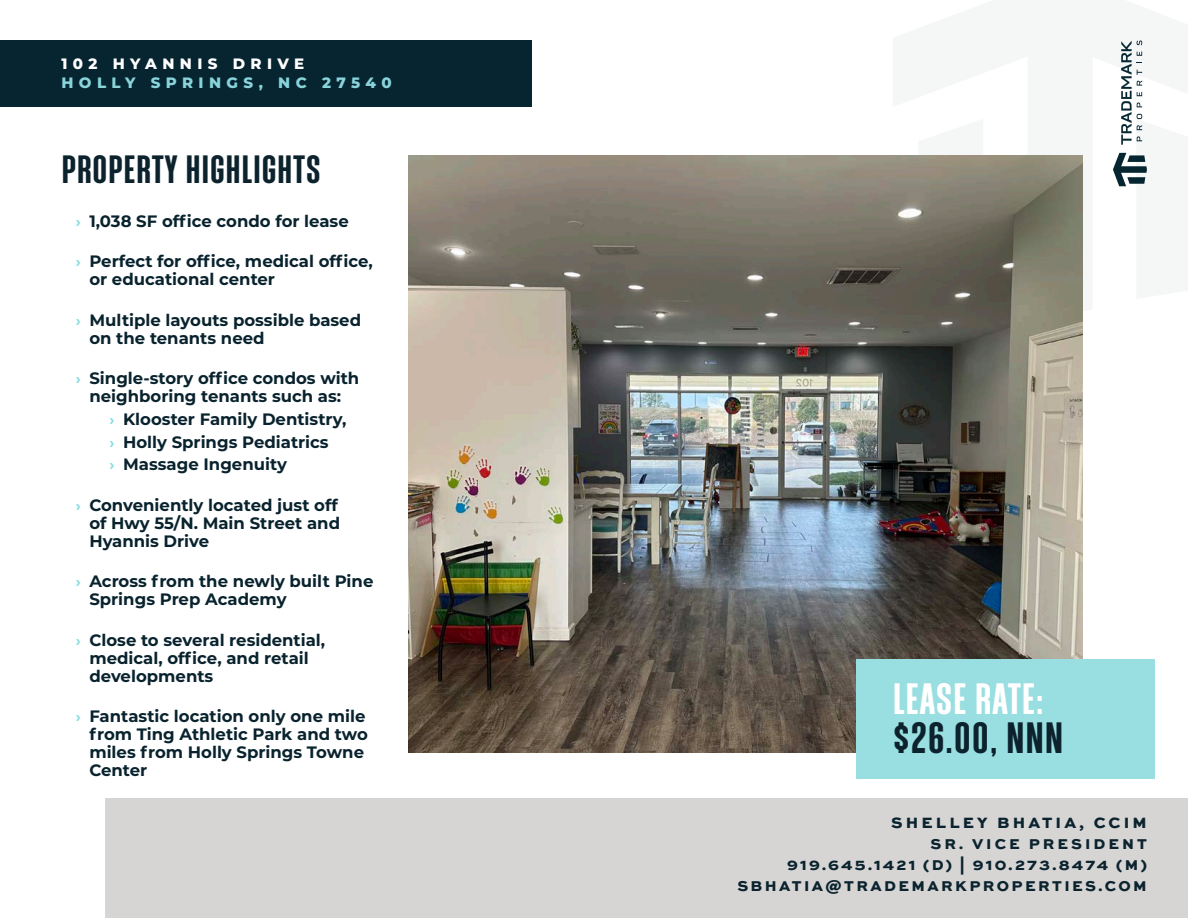
<style>
.page{position:relative;width:1188px;height:918px;background:#fff}
.page>*{position:absolute;margin:0;border:0;box-sizing:border-box;transform-origin:0 0}
.t1{font:700 38.25px "Athletic Condensed";letter-spacing:.02em;color:#fff}
.t2{font:700 38.25px "Athletic Condensed";letter-spacing:.02em;color:#0c232e}
.t3{font:700 34.5px "Athletic Condensed";letter-spacing:.02em;color:#0c232e}
.t4{font:700 16.5px/18px "Montserrat";color:#09232e}
.t5{font:15.75px "Sweet Sans Heavy SC";letter-spacing:.2em;color:#0b232e}
.t6{font:15px/21px "Sweet Sans Heavy SC";letter-spacing:.16em;color:#0b232e;text-align:right}
.t7{font:800 15px "Montserrat";letter-spacing:.36em;color:#89d3da}
.t8{font:800 15px "Montserrat";letter-spacing:.36em;color:#fff}
.s1{font-size:15px;color:#8cdee3}
</style>
<div class="page">
<div style="left:106px;top:798px;width:1082px;height:120px;background:#d6d5d4"></div>
<div style="left:0;top:40px;width:531px;height:67px;background:#062531"></div>
<svg style="left:1113px;top:40px;width:34px;height:147px"></svg>
<img style="left:408px;top:156px;width:674px;height:597px">
<div style="left:857px;top:659px;width:298px;height:120px;background:#99dee0"></div>
<p class="t8" style="left:62px;top:53px;width:244px">102 HYANNIS DRIVE</p>
<p class="t7" style="left:62px;top:72px;width:332px">HOLLY SPRINGS, NC 27540</p>
<p class="t3" style="left:62px;top:149px;width:260px">PROPERTY HIGHLIGHTS</p>
<p class="t4" style="left:76px;top:211px;width:274px"><span class="s1">›</span> 1,038 SF office condo for lease</p>
<p class="t4" style="left:89px;top:251px;width:285px;text-indent:-14px"><span class="s1">›</span> Perfect for office, medical office, or educational center</p>
<p class="t4" style="left:89px;top:310px;width:273px;text-indent:-14px"><span class="s1">›</span> Multiple layouts possible based on the tenants need</p>
<p class="t4" style="left:76px;top:369px;width:285px;text-align:center"><span class="s1">›</span> Single-story office condos with neighboring tenants such as:</p>
<p class="t4" style="left:110px;top:409px;width:238px"><span class="s1">›</span> Klooster Family Dentistry,</p>
<p class="t4" style="left:110px;top:432px;width:221px"><span class="s1">›</span> Holly Springs Pediatrics</p>
<p class="t4" style="left:110px;top:454px;width:179px"><span class="s1">›</span> Massage Ingenuity</p>
<p class="t4" style="left:89px;top:495px;width:252px;text-indent:-14px"><span class="s1">›</span> Conveniently located just off of Hwy 55/N. Main Street and<br>Hyannis Drive</p>
<p class="t4" style="left:89px;top:572px;width:286px;text-indent:-14px"><span class="s1">›</span> Across from the newly built Pine<br>Springs Prep Academy</p>
<p class="t4" style="left:89px;top:630px;width:237px;text-indent:-14px"><span class="s1">›</span> Close to several residential, medical, office, and retail developments</p>
<p class="t4" style="left:89px;top:707px;width:280px;text-indent:-14px"><span class="s1">›</span> Fantastic location only one mile from Ting Athletic Park and two miles from Holly Springs Towne<br>Center</p>
<p class="t1" style="left:893px;top:677px;width:153px">LEASE RATE:</p>
<p class="t2" style="left:893px;top:716px;width:172px">$26.00, NNN</p>
<p class="t5" style="left:891px;top:813px;width:257px">SHELLEY BHATIA, CCIM</p>
<p class="t6" style="left:737px;top:834px;width:411px">SR. VICE PRESIDENT<br>919.645.1421 (D) | 910.273.8474 (M)<br>SBHATIA@TRADEMARKPROPERTIES.COM</p>
</div>
